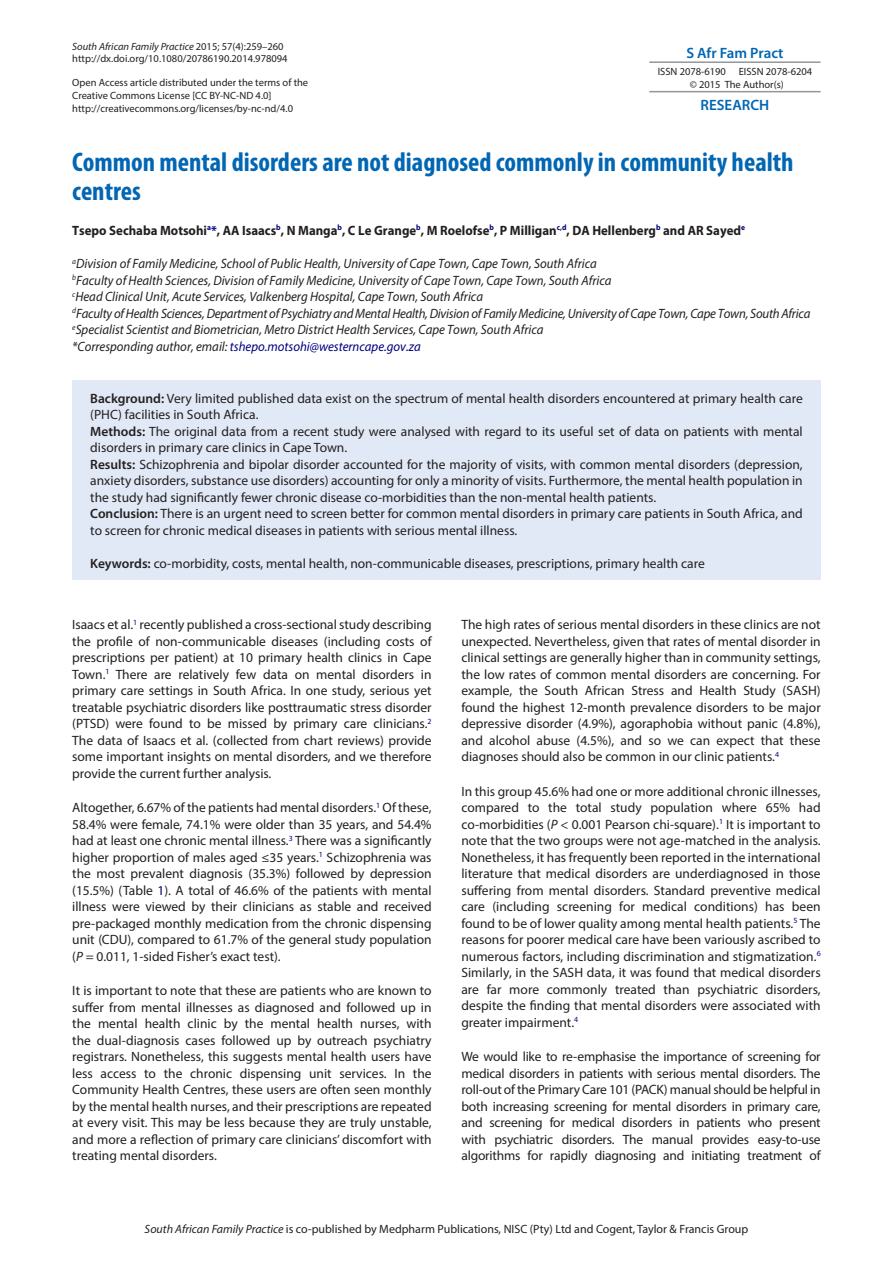
<style>
.page{position:relative;width:893px;height:1263px;background:#fff}
.page>*{position:absolute;margin:0;border:0;box-sizing:border-box;transform-origin:0 0}
.t1{font:700 condensed 27px/28.5px "Myriad Pro";color:#0166b3}
.t2{font:600 15px "Myriad Pro";color:#0166b3}
.t3{font:13.5px/16.5px "Myriad Pro";color:#231f20;text-align:justify}
.t4{font:italic 13.5px/16.5px "Myriad Pro";color:#231f20;scale:.95 1}
.t5{font:700 13.5px "Myriad Pro";color:#231f20;scale:.95 1}
.t6{font:12px "Myriad Pro";color:#231f20}
.t7{font:10.5px/12.6px "Myriad Pro";color:#231f20}
.s1{font-style:italic}
.s2{color:#000080}
.s3{font-weight:600}
</style>
<div class="page">
<hr style="left:649px;top:61px;width:172px;height:2px;background:#93969a">
<hr style="left:649px;top:91px;width:172px;height:1px;background:#93969a">
<div style="left:72px;top:381px;width:749px;height:199px;background:#e1e9f6"></div>
<p class="t7" style="left:72px;top:40px;width:217px"><span class="s1">South African Family Practice</span> 2015; 57(4):259–260 http://dx.doi.org/10.1080/20786190.2014.978094</p>
<p class="t7" style="left:72px;top:76px;width:237px">Open Access article distributed under the terms of the<br>Creative Commons License [CC BY-NC-ND 4.0] http://creativecommons.org/licenses/by-nc-nd/4.0</p>
<h1 class="t1" style="left:72px;top:147px;width:723px">Common mental disorders are not diagnosed commonly in community health centres</h1>
<p class="t5" style="left:72px;top:222px;width:710px">Tsepo Sechaba Motsohi<sup>a</sup><span class="s2">*</span>, AA Isaacs<sup>b</sup>, N Manga<sup>b</sup>, C Le Grange<sup>b</sup>, M Roelofse<sup>b</sup>, P Milligan<sup>c</sup><sup>,</sup><sup>d</sup>, DA Hellenberg<sup>b</sup> and AR Sayed<sup>e</sup></p>
<p class="t4" style="left:72px;top:255px;width:778px"><sup>a</sup>Division of Family Medicine, School of Public Health, University of Cape Town, Cape Town, South Africa<br><sup>b</sup>Faculty of Health Sciences, Division of Family Medicine, University of Cape Town, Cape Town, South Africa<br><sup>c</sup>Head Clinical Unit, Acute Services, Valkenberg Hospital, Cape Town, South Africa<br><sup>d</sup>Faculty of Health Sciences, Department of Psychiatry and Mental Health, Division of Family Medicine, University of Cape Town, Cape Town, South Africa <sup>e</sup>Specialist Scientist and Biometrician, Metro District Health Services, Cape Town, South Africa<br>*Corresponding author, email: <span class="s2">tshepo.motsohi@westerncape.gov.za</span></p>
<p class="t3" style="left:90px;top:390px;width:714px;text-align:left"><span class="s3">Background:</span> Very limited published data exist on the spectrum of mental health disorders encountered at primary health care (PHC) facilities in South Africa.<br><span class="s3">Methods:</span> The original data from a recent study were analysed with regard to its useful set of data on patients with mental disorders in primary care clinics in Cape Town.<br><span class="s3">Results:</span> Schizophrenia and bipolar disorder accounted for the majority of visits, with common mental disorders (depression, anxiety disorders, substance use disorders) accounting for only a minority of visits. Furthermore, the mental health population in the study had significantly fewer chronic disease co-morbidities than the non-mental health patients.<br><span class="s3">Conclusion:</span> There is an urgent need to screen better for common mental disorders in primary care patients in South Africa, and to screen for chronic medical diseases in patients with serious mental illness.</p>
<p class="t3" style="left:90px;top:555px;width:616px"><span class="s3">Keywords:</span> co-morbidity, costs, mental health, non-communicable diseases, prescriptions, primary health care</p>
<p class="t2" style="left:686px;top:43px;width:99px">S Afr Fam Pract</p>
<p class="t7" style="left:658px;top:65px;width:156px;text-align:center">ISSN 2078-6190 EISSN 2078-6204 © 2015 The Author(s)</p>
<p class="t2" style="left:701px;top:95px;width:70px">RESEARCH</p>
<p class="t3" style="left:72px;top:616px;width:361px">Isaacs et al.<sup>1</sup> recently published a cross-sectional study describing the profile of non-communicable diseases (including costs of prescriptions per patient) at 10 primary health clinics in Cape Town.<sup>1</sup> There are relatively few data on mental disorders in primary care settings in South Africa. In one study, serious yet treatable psychiatric disorders like posttraumatic stress disorder (PTSD) were found to be missed by primary care clinicians.<sup>2<br></sup>The data of Isaacs et al. (collected from chart reviews) provide some important insights on mental disorders, and we therefore provide the current further analysis.</p>
<p class="t3" style="left:72px;top:799px;width:361px">Altogether, 6.67% of the patients had mental disorders.<sup>1</sup> Of these, 58.4% were female, 74.1% were older than 35 years, and 54.4% had at least one chronic mental illness.<sup>3</sup> There was a significantly higher proportion of males aged ≤35 years.<sup>1</sup> Schizophrenia was the most prevalent diagnosis (35.3%) followed by depression (15.5%) (Table <span class="s2">1</span>). A total of 46.6% of the patients with mental illness were viewed by their clinicians as stable and received pre-packaged monthly medication from the chronic dispensing unit (CDU), compared to 61.7% of the general study population (<span class="s1">P</span> = 0.011, 1-sided Fisher’s exact test).</p>
<p class="t3" style="left:72px;top:982px;width:361px">It is important to note that these are patients who are known to suffer from mental illnesses as diagnosed and followed up in the mental health clinic by the mental health nurses, with the dual-diagnosis cases followed up by outreach psychiatry registrars. Nonetheless, this suggests mental health users have less access to the chronic dispensing unit services. In the Community Health Centres, these users are often seen monthly by the mental health nurses, and their prescriptions are repeated at every visit. This may be less because they are truly unstable, and more a reflection of primary care clinicians’ discomfort with treating mental disorders.</p>
<p class="t3" style="left:461px;top:616px;width:361px">The high rates of serious mental disorders in these clinics are not unexpected. Nevertheless, given that rates of mental disorder in clinical settings are generally higher than in community settings, the low rates of common mental disorders are concerning. For example, the South African Stress and Health Study (SASH) found the highest 12-month prevalence disorders to be major depressive disorder (4.9%), agoraphobia without panic (4.8%), and alcohol abuse (4.5%), and so we can expect that these diagnoses should also be common in our clinic patients.<sup>4</sup></p>
<p class="t3" style="left:461px;top:783px;width:361px">In this group 45.6% had one or more additional chronic illnesses, compared to the total study population where 65% had co-morbidities (<span class="s1">P</span> &lt; 0.001 Pearson chi-square).<sup>1</sup> It is important to note that the two groups were not age-matched in the analysis.<br>Nonetheless, it has frequently been reported in the international literature that medical disorders are underdiagnosed in those suffering from mental disorders. Standard preventive medical care (including screening for medical conditions) has been found to be of lower quality among mental health patients.<sup>5</sup> The reasons for poorer medical care have been variously ascribed to numerous factors, including discrimination and stigmatization.<sup>6<br></sup>Similarly, in the SASH data, it was found that medical disorders are far more commonly treated than psychiatric disorders, despite the finding that mental disorders were associated with greater impairment.<sup>4</sup></p>
<p class="t3" style="left:461px;top:1048px;width:361px">We would like to re-emphasise the importance of screening for medical disorders in patients with serious mental disorders. The roll-out of the Primary Care 101 (PACK) manual should be helpful in both increasing screening for mental disorders in primary care, and screening for medical disorders in patients who present with psychiatric disorders. The manual provides easy-to-use algorithms for rapidly diagnosing and initiating treatment of</p>
<p class="t6" style="left:145px;top:1221px;width:605px"><span class="s1">South African Family Practice</span> is co-published by Medpharm Publications, NISC (Pty) Ltd and Cogent, Taylor &amp; Francis Group</p>
</div>
